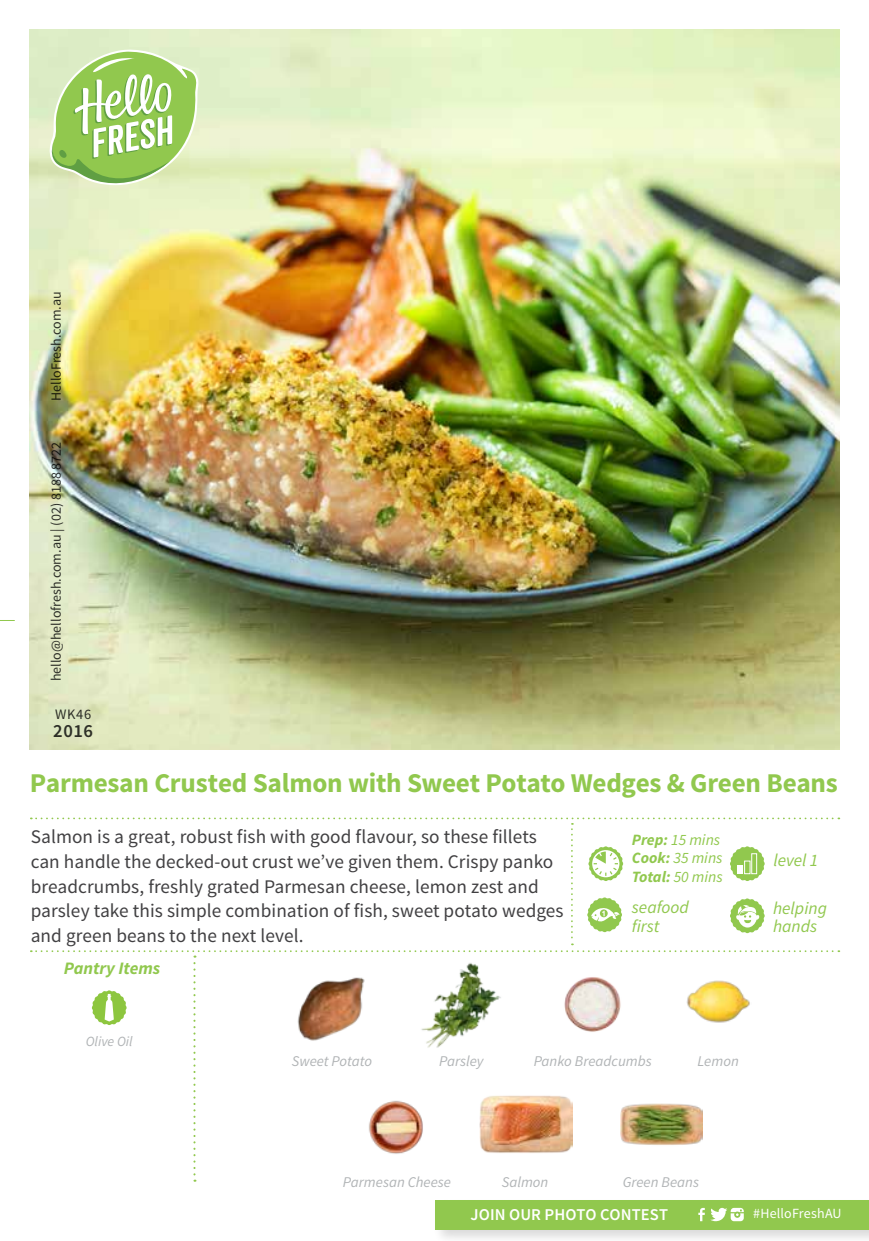
<style>
.page{position:relative;width:869px;height:1241px;background:#fff}
.page>*{position:absolute;margin:0;border:0;box-sizing:border-box;transform-origin:0 0}
.t1{font:700 27.12px "Source Sans Pro";letter-spacing:-.01em;color:#91c84e}
.t2{font:19.25px/24.5px "Source Sans Pro";letter-spacing:.005em;color:#414042}
.t3{font:600 18.55px "Source Sans Pro";color:#000}
.t4{font:italic 17.5px/18.6px "Source Sans Pro";color:#91c84e}
.t5{font:italic 700 17.5px "Source Sans Pro";color:#91c84e}
.t6{font:600 16.45px "Source Sans Pro";letter-spacing:.005em;color:#fff}
.t7{font:italic 15.75px/18.9px "Source Sans Pro";color:#91c84e}
.t8{font:italic 14.88px "Source Sans Pro";color:#b1b4b6}
.t9{font:14.53px "Source Sans Pro";color:#000}
.t10{font:14px "Source Sans Pro";color:#000}
.t11{font:14px "Source Sans Pro";letter-spacing:.01em;color:#fff}
.t12{font:italic 14px "Source Sans Pro";color:#b1b4b6}
.s1{font-weight:700}
</style>
<div class="page">
<img style="left:30px;top:30px;width:808px;height:719px">
<svg style="left:0;top:620px;width:14px;height:1px"></svg>
<svg style="left:50px;top:50px;width:148px;height:135px;background:#b3d788"></svg>
<div style="left:432px;top:1197px;width:436px;height:43px;background:#000;opacity:.15"></div>
<div style="left:435px;top:1199px;width:433px;height:29px;background:#91c84e"></div>
<svg style="left:698px;top:1207px;width:6px;height:13px"></svg>
<svg style="left:710px;top:1207px;width:33px;height:13px"></svg>
<svg style="left:31px;top:817px;width:808px;height:364px"></svg>
<p class="t10" style="left:47px;top:401px;width:111px;rotate:-90deg">HelloFresh.com.au</p>
<p class="t10" style="left:47px;top:681px;width:241px;rotate:-90deg">hello@hellofresh.com.au | (02) 8188 8722</p>
<p class="t9" style="left:55px;top:705px;width:38px">WK46</p>
<p class="t3" style="left:53px;top:719px;width:41px">2016</p>
<h1 class="t1" style="left:30px;top:765px;width:809px">Parmesan Crusted Salmon with Sweet Potato Wedges &amp; Green Beans</h1>
<p class="t2" style="left:31px;top:825px;width:534px">Salmon is a great, robust fish with good flavour, so these fillets can handle the decked-out crust we’ve given them. Crispy panko breadcrumbs, freshly grated Parmesan cheese, lemon zest and parsley take this simple combination of fish, sweet potato wedges and green beans to the next level.</p>
<p class="t7" style="left:631px;top:829px;width:92px"><span class="s1">Prep:</span> 15 mins<br><span class="s1">Cook:</span> 35 mins<br><span class="s1">Total:</span> 50 mins</p>
<p class="t4" style="left:773px;top:850px;width:46px">level 1</p>
<p class="t4" style="left:631px;top:897px;width:58px">seafood first</p>
<p class="t4" style="left:772px;top:898px;width:55px">helping hands</p>
<p class="t5" style="left:64px;top:956px;width:98px">Pantry Items</p>
<p class="t12" style="left:86px;top:1032px;width:48px">Olive Oil</p>
<p class="t8" style="left:292px;top:1052px;width:82px">Sweet Potato</p>
<p class="t8" style="left:439px;top:1052px;width:46px">Parsley</p>
<p class="t8" style="left:533px;top:1052px;width:119px">Panko Breadcumbs</p>
<p class="t8" style="left:697px;top:1052px;width:43px">Lemon</p>
<p class="t8" style="left:343px;top:1172px;width:109px">Parmesan Cheese</p>
<p class="t8" style="left:501px;top:1172px;width:48px">Salmon</p>
<p class="t8" style="left:622px;top:1172px;width:78px">Green Beans</p>
<p class="t6" style="left:470px;top:1203px;width:199px">JOIN OUR PHOTO CONTEST</p>
<p class="t11" style="left:753px;top:1204px;width:90px">#HelloFreshAU</p>
</div>
